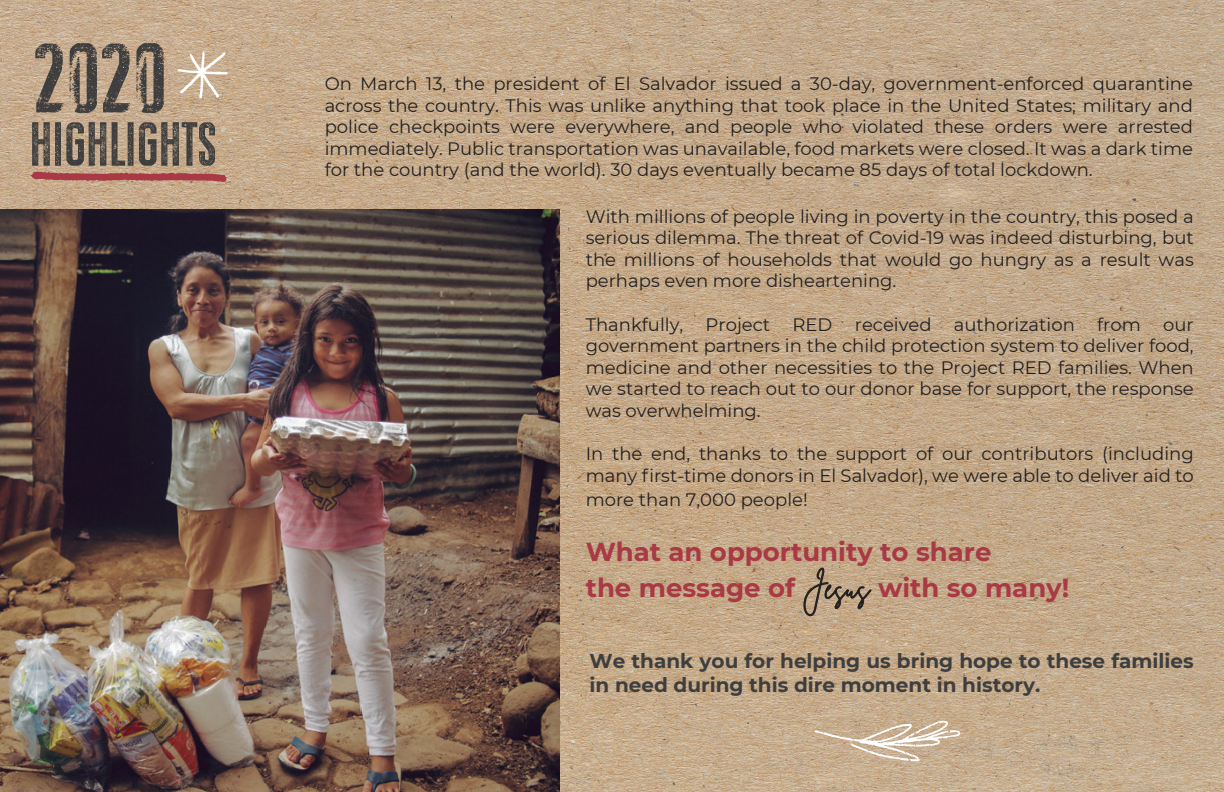
<style>
.page{position:relative;width:1224px;height:792px;background:#fff}
.page>*{position:absolute;margin:0;border:0;box-sizing:border-box;transform-origin:0 0}
.t1{font:96.8px "Press Style";color:#3e3e3f}
.t2{font:62px "Press Style";color:#3e3e3f}
.t3{font:700 26px/36px "Montserrat";color:#a83945}
.t4{font:700 20px/24px "Montserrat";color:#3e3e3f}
.t5{font:18px/21.6px "Montserrat";color:#231f20;text-align:justify}
.s1{font-family:"Brittany Signature";font-weight:400;font-size:30px;color:#231f20}
</style>
<div class="page">
<img style="left:0;top:0;width:1224px;height:792px">
<img style="left:0;top:209px;width:560px;height:583px">
<svg style="left:803px;top:567px;width:69px;height:50px;background:#ab9378"></svg>
<svg style="left:177px;top:51px;width:51px;height:48px"></svg>
<svg style="left:29px;top:171px;width:199px;height:13px;background:#b67067"></svg>
<svg style="left:815px;top:721px;width:145px;height:40px;background:#cfbba2"></svg>
<h1 class="t1" style="left:32px;top:27px;width:135px">2020</h1>
<h2 class="t2" style="left:29px;top:111px;width:189px">HIGHLIGHTS</h2>
<p class="t5" style="left:325px;top:72px;width:870px">On March 13, the president of El Salvador issued a 30-day, government-enforced quarantine across the country. This was unlike anything that took place in the United States; military and police checkpoints were everywhere, and people who violated these orders were arrested immediately. Public transportation was unavailable, food markets were closed. It was a dark time for the country (and the world). 30 days eventually became 85 days of total lockdown.</p>
<p class="t5" style="left:586px;top:205px;width:610px">With millions of people living in poverty in the country, this posed a serious dilemma. The threat of Covid-19 was indeed disturbing, but the millions of households that would go hungry as a result was perhaps even more disheartening.</p>
<p class="t5" style="left:586px;top:313px;width:610px">Thankfully, Project RED received authorization from our government partners in the child protection system to deliver food, medicine and other necessities to the Project RED families. When we started to reach out to our donor base for support, the response was overwhelming.</p>
<p class="t5" style="left:586px;top:442px;width:610px">In the end, thanks to the support of our contributors (including many first-time donors in El Salvador), we were able to deliver aid to</p>
<p class="t5" style="left:586px;top:488px;width:224px">more than 7,000 people!</p>
<h3 class="t3" style="left:586px;top:532px;width:485px">What an opportunity to share<br>the message of <span class="s1">Jesus</span> with so many!</h3>
<p class="t4" style="left:590px;top:648px;width:606px">We thank you for helping us bring hope to these families in need during this dire moment in history.</p>
</div>
